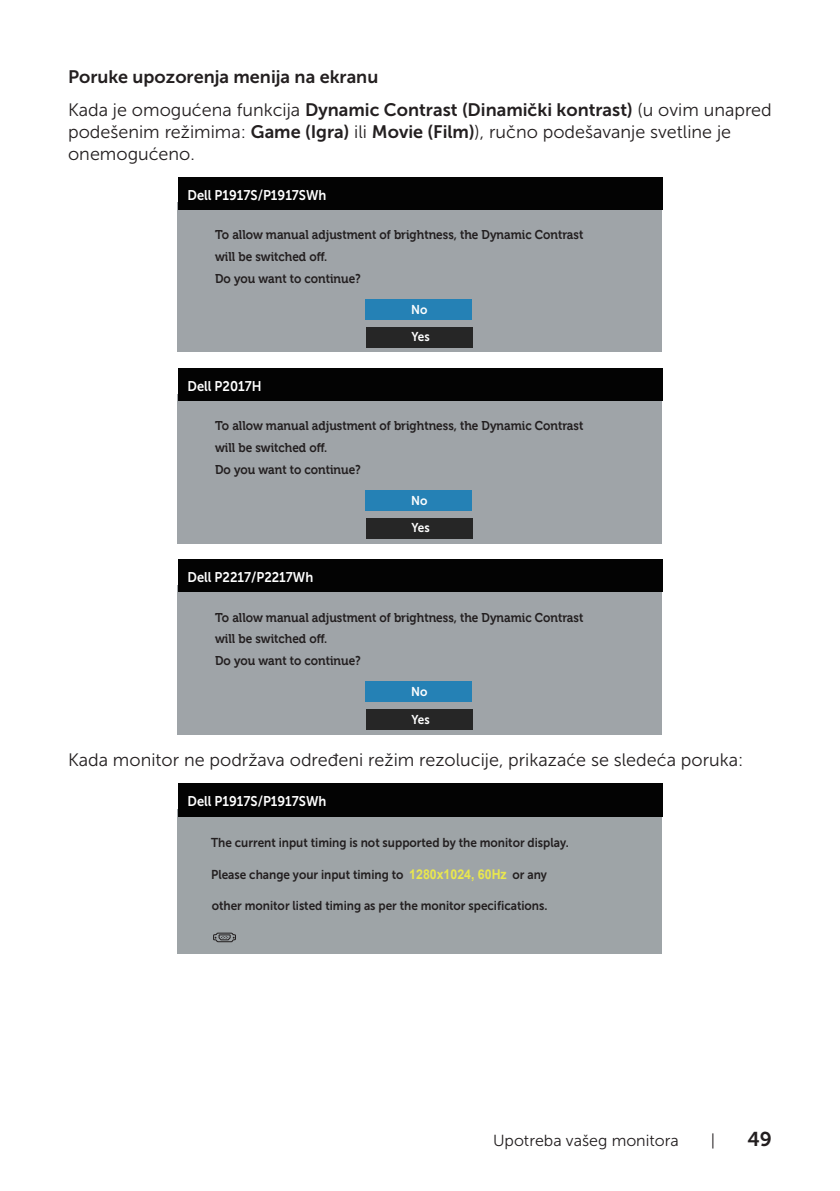
<style>
.page{position:relative;width:840px;height:1191px;background:#fff}
.page>*{position:absolute;margin:0;border:0;box-sizing:border-box;transform-origin:0 0}
.t1{font:20px "Museo Sans For Dell 700";color:#231f20}
.t2{font:18px/21.6px "Museo Sans For Dell 300";color:#231f20}
.t3{font:18px "Museo Sans For Dell 700";color:#231f20}
.t4{font:16px "Museo Sans For Dell 300";color:#231f20}
.t5{font:14px "Museo Sans For Dell 700";color:#fff;scale:.92 1}
.t6{font:700 12.8px/21.6px "Museo For Dell";color:#231f20;scale:.92 1}
.t7{font:12.8px "Museo Sans For Dell 700";color:#231f20;scale:.92 1}
.t8{font:12.8px/27.2px "Museo Sans For Dell 700";color:#fff;scale:.92 1}
.s1{font-family:"Museo Sans For Dell 700"}
.s2{font-family:"Arial";font-weight:700;font-size:13.4px;color:#eae84d}
</style>
<div class="page">
<div style="left:177px;top:203px;width:485px;height:149px;background:#9fa4a8"></div>
<div style="left:178px;top:177px;width:484px;height:33px;background:#030303"></div>
<div style="left:365px;top:299px;width:107px;height:20px;background:#2581b5"></div>
<div style="left:365px;top:327px;width:107px;height:20px;background:#262626"></div>
<div style="left:177px;top:394px;width:485px;height:149px;background:#9fa4a8"></div>
<div style="left:178px;top:368px;width:484px;height:33px;background:#030303"></div>
<div style="left:365px;top:490px;width:107px;height:20px;background:#2581b5"></div>
<div style="left:365px;top:518px;width:107px;height:20px;background:#262626"></div>
<div style="left:177px;top:585px;width:485px;height:149px;background:#9fa4a8"></div>
<div style="left:178px;top:559px;width:484px;height:33px;background:#030303"></div>
<div style="left:365px;top:681px;width:107px;height:20px;background:#2581b5"></div>
<div style="left:365px;top:709px;width:107px;height:20px;background:#262626"></div>
<div style="left:177px;top:809px;width:485px;height:144px;background:#9ea4a7"></div>
<div style="left:178px;top:783px;width:484px;height:33px;background:#030303"></div>
<svg style="left:213px;top:932px;width:23px;height:10px"></svg>
<h2 class="t3" style="left:68px;top:67px;width:311px">Poruke upozorenja menija na ekranu</h2>
<h2 class="t2" style="left:68px;top:99px;width:705px">Kada je omogućena funkcija <span class="s1">Dynamic Contrast (Dinamički kontrast)</span> (u ovim unapred podešenim režimima: <span class="s1">Game (Igra)</span> ili <span class="s1">Movie (Film)</span>), ručno podešavanje svetline je onemogućeno.</h2>
<p class="t5" style="left:187px;top:187px;width:152px">Dell P1917S/P1917SWh</p>
<p class="t6" style="left:215px;top:224px;width:401px">To allow manual adjustment of brightness, the Dynamic Contrast</p>
<p class="t6" style="left:215px;top:246px;width:160px">will be switched off.<br>Do you want to continue?</p>
<p class="t8" style="left:411px;top:296px;width:22px">No<br>Yes</p>
<p class="t5" style="left:187px;top:378px;width:82px">Dell P2017H</p>
<p class="t6" style="left:215px;top:415px;width:401px">To allow manual adjustment of brightness, the Dynamic Contrast</p>
<p class="t6" style="left:215px;top:437px;width:160px">will be switched off.<br>Do you want to continue?</p>
<p class="t8" style="left:411px;top:487px;width:22px">No<br>Yes</p>
<p class="t5" style="left:187px;top:569px;width:138px">Dell P2217/P2217Wh</p>
<p class="t6" style="left:215px;top:606px;width:401px">To allow manual adjustment of brightness, the Dynamic Contrast</p>
<p class="t6" style="left:215px;top:628px;width:160px">will be switched off.<br>Do you want to continue?</p>
<p class="t8" style="left:411px;top:678px;width:22px">No<br>Yes</p>
<h2 class="t2" style="left:68px;top:749px;width:676px">Kada monitor ne podržava određeni režim rezolucije, prikazaće se sledeća poruka:</h2>
<p class="t5" style="left:187px;top:793px;width:152px">Dell P1917S/P1917SWh</p>
<p class="t7" style="left:211px;top:835px;width:390px">The current input timing is not supported by the monitor display.</p>
<p class="t7" style="left:211px;top:867px;width:366px">Please change your input timing to <span class="s2">1280x1024, 60Hz</span> or any</p>
<p class="t7" style="left:211px;top:898px;width:366px">other monitor listed timing as per the monitor specifications.</p>
<p class="t4" style="left:492px;top:1131px;width:187px">Upotreba vašeg monitora</p>
<p class="t4" style="left:710px;top:1131px;width:6px">|</p>
<h1 class="t1" style="left:747px;top:1127px;width:26px">49</h1>
</div>
